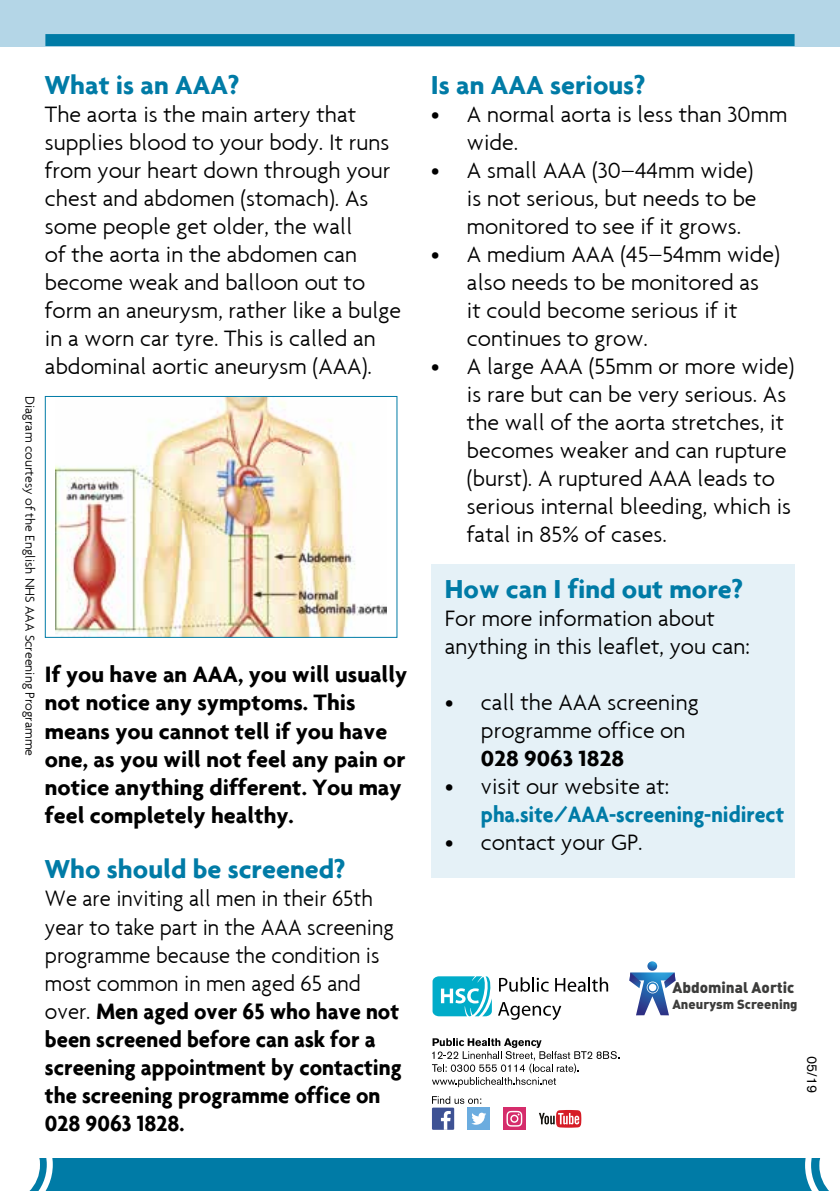
<style>
.page{position:relative;width:840px;height:1191px;background:#fff}
.page>*{position:absolute;margin:0;border:0;box-sizing:border-box;transform-origin:0 0}
.t1{font:700 28px "Agenda";color:#007ba6}
.t2{font:300 24px/28px "Agenda";color:#000}
.t3{font:700 24px/28px "Agenda";color:#000;scale:.94 1}
.t4{font:700 24px/28px "Agenda";color:#000}
.t5{font:700 24px "Agenda";color:#007ba6;scale:.91 1}
.t6{font:15.2px "DIN Black Alternate";color:#3c3c3b}
.t7{font:300 14px "Agenda";color:#000}
.t8{font:14px "Akzidenz Grotesk BE";color:#000}
.t9{font:13px "DIN Black Alternate";color:#3c3c3b}
.s1{font-weight:300}
</style>
<div class="page">
<div style="left:430px;top:565px;width:364px;height:313px;background:#e5f1f7"></div>
<div style="left:0;top:0;width:839px;height:46px;background:#b4d6e7"></div>
<div style="left:0;top:1158px;width:839px;height:33px;background:#007ba6"></div>
<div style="left:45px;top:34px;width:749px;height:12px;background:#007ba6"></div>
<svg style="left:0;top:1158px;width:53px;height:33px"></svg>
<svg style="left:805px;top:1158px;width:34px;height:33px"></svg>
<img style="left:55px;top:398px;width:331px;height:237px">
<div style="left:45px;top:396px;width:352px;height:241px;border:1px solid #007ba6"></div>
<svg style="left:432px;top:961px;width:243px;height:169px"></svg>
<p class="t7" style="left:38px;top:396px;width:361px;rotate:90deg">Diagram courtesy of the English NHS AAA Screening Programme</p>
<p class="t1" style="left:45px;top:68px;width:196px">What is an AAA?</p>
<p class="t2" style="left:45px;top:100px;width:357px">The aorta is the main artery that supplies blood to your body. It runs from your heart down through your chest and abdomen (stomach). As some people get older, the wall<br>of the aorta in the abdomen can become weak and balloon out to form an aneurysm, rather like a bulge in a worn car tyre. This is called an abdominal aortic aneurysm (AAA).</p>
<p class="t4" style="left:45px;top:660px;width:364px">If you have an AAA, you will usually not notice any symptoms. This means you cannot tell if you have one, as you will not feel any pain or notice anything different. You may feel completely healthy.</p>
<p class="t1" style="left:45px;top:852px;width:302px">Who should be screened?</p>
<p class="t3" style="left:45px;top:884px;width:381px"><span class="s1">We are inviting all men in their 65th year to take part in the AAA screening programme because the condition is most common in men aged 65 and over.</span> Men aged over 65 who have not been screened before can ask for a screening appointment by contacting the screening programme office on<br>028 9063 1828.</p>
<p class="t1" style="left:430px;top:68px;width:216px">Is an AAA serious?</p>
<p class="t2" style="left:466px;top:100px;width:322px;text-indent:-36px">• A normal aorta is less than 30mm wide.</p>
<p class="t2" style="left:466px;top:156px;width:291px;text-indent:-36px">• A small AAA (30–44mm wide) is not serious, but needs to be monitored to see if it grows.</p>
<p class="t2" style="left:466px;top:240px;width:314px;text-indent:-36px">• A medium AAA (45–54mm wide) also needs to be monitored as<br>it could become serious if it continues to grow.</p>
<p class="t2" style="left:466px;top:352px;width:328px;text-indent:-36px">• A large AAA (55mm or more wide) is rare but can be very serious. As the wall of the aorta stretches, it becomes weaker and can rupture (burst). A ruptured AAA leads to serious internal bleeding, which is fatal in 85% of cases.</p>
<p class="t1" style="left:444px;top:572px;width:300px">How can I find out more?</p>
<p class="t2" style="left:444px;top:604px;width:306px">For more information about anything in this leaflet, you can:</p>
<p class="t2" style="left:480px;top:688px;width:219px;text-indent:-36px">• call the AAA screening programme office on</p>
<p class="t4" style="left:480px;top:744px;width:144px">028 9063 1828</p>
<p class="t2" style="left:444px;top:772px;width:226px">• visit our website at:</p>
<p class="t5" style="left:480px;top:800px;width:334px">pha.site/AAA-screening-nidirect</p>
<p class="t2" style="left:444px;top:828px;width:199px">• contact your GP.</p>
<p class="t6" style="left:672px;top:977px;width:123px">Abdominal Aortic</p>
<p class="t9" style="left:672px;top:995px;width:127px">Aneurysm Screening</p>
<p class="t8" style="left:820px;top:1055px;width:39px;rotate:90deg">05/19</p>
</div>
